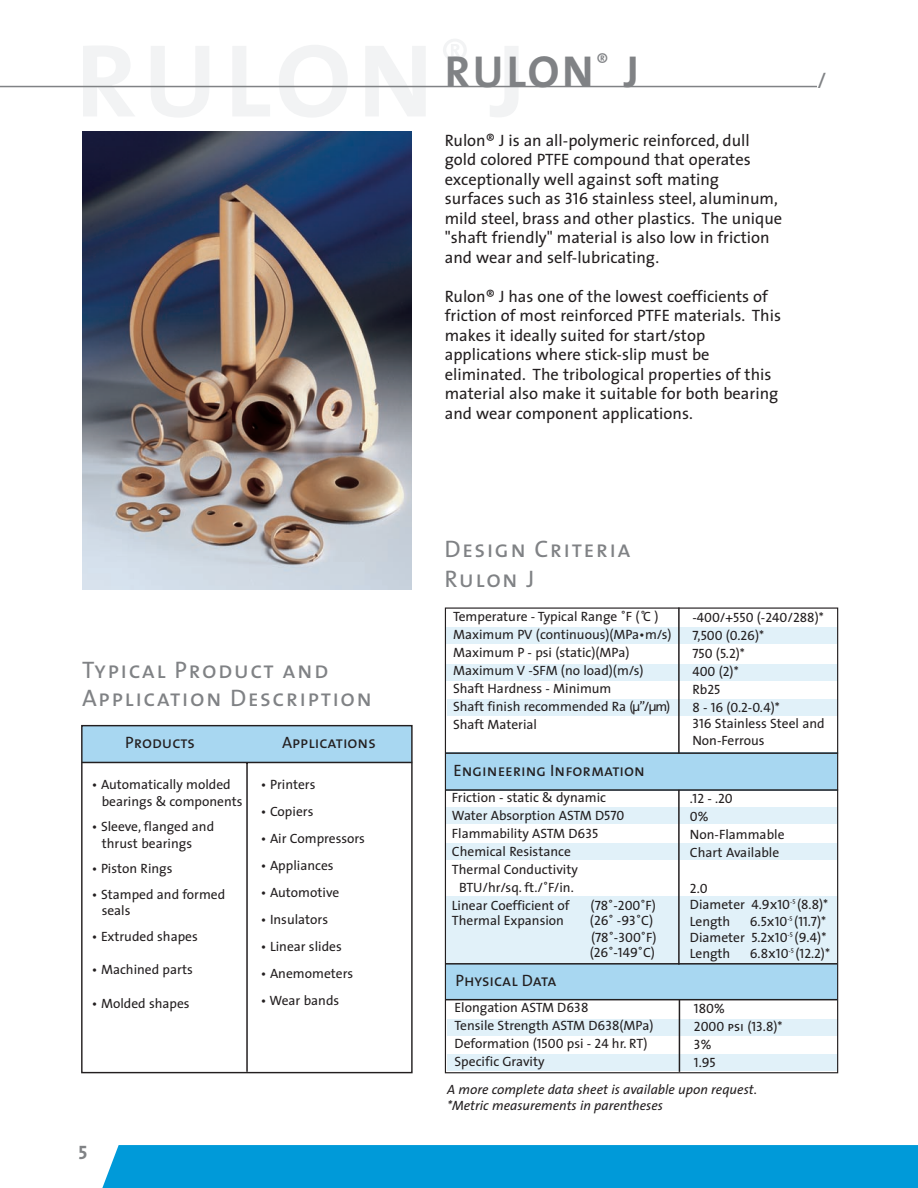
<style>
.page{position:relative;width:918px;height:1188px;background:#fff}
.page>*{position:absolute;margin:0;border:0;box-sizing:border-box;transform-origin:0 0}
.t1{font:45px "The Mix Bold Caps";letter-spacing:.06em;color:#808285}
.t2{font:24px/30px "The Sans Caps";letter-spacing:.06em;color:#808285}
.t3{font:22.5px "The Mix Caps";color:#808285}
.t4{font:19.5px "The Sans Bold Caps";color:#808285}
.t5{font:16.5px/19.5px "The Sans";color:#231f20}
.t6{font:16.5px "The Sans Caps";color:#231f20}
.t7{font:13.5px/18px "The Sans";color:#231f20}
.t8{font:13.5px/18px "The Sans Caps";color:#231f20}
.t9{font:italic 13.5px/16.2px "The Sans";color:#231f20}
.s1{font-family:"The Sans Caps"}
.s2{font-family:"The Sans"}
</style>
<div class="page">
<img style="left:82px;top:132px;width:330px;height:458px">
<hr style="left:0;top:86px;width:817px;height:1px;background:#808285">
<div style="left:102px;top:1145px;width:816px;height:43px;background:#009ad9"></div>
<div style="left:82px;top:726px;width:330px;height:36px;background:#a8d7f1"></div>
<div style="left:81px;top:725px;width:332px;height:348px;border:1px solid #231f20"></div>
<hr style="left:246px;top:762px;width:2px;height:310px;background:#231f20">
<hr style="left:82px;top:762px;width:330px;height:1px;background:#231f20">
<div style="left:447px;top:1054px;width:390px;height:17px;background:#e1f1f9"></div>
<div style="left:447px;top:1019px;width:390px;height:17px;background:#e1f1f9"></div>
<div style="left:446px;top:897px;width:391px;height:67px;background:#e1f1f9"></div>
<div style="left:446px;top:843px;width:391px;height:17px;background:#e1f1f9"></div>
<div style="left:446px;top:807px;width:391px;height:17px;background:#e1f1f9"></div>
<div style="left:447px;top:699px;width:390px;height:17px;background:#e1f1f9"></div>
<div style="left:445px;top:664px;width:392px;height:17px;background:#e1f1f9"></div>
<div style="left:445px;top:964px;width:393px;height:36px;background:#a8d7f1"></div>
<div style="left:446px;top:753px;width:392px;height:38px;background:#a8d7f1"></div>
<hr style="left:445px;top:752px;width:393px;height:2px;background:#231f20">
<hr style="left:445px;top:789px;width:393px;height:2px;background:#231f20">
<hr style="left:678px;top:790px;width:2px;height:175px;background:#231f20">
<hr style="left:446px;top:963px;width:391px;height:2px;background:#231f20">
<hr style="left:446px;top:999px;width:391px;height:1px;background:#231f20">
<hr style="left:679px;top:999px;width:1px;height:73px;background:#231f20">
<div style="left:446px;top:627px;width:391px;height:17px;background:#e1f1f9"></div>
<hr style="left:678px;top:608px;width:2px;height:146px;background:#231f20">
<h2 class="t2" style="left:82px;top:655px;width:292px;line-height:28.5px">Typical Product and<br>Application Description</h2>
<p class="t6" style="left:125px;top:733px;width:71px">Products</p>
<p class="t6" style="left:282px;top:733px;width:95px">Applications</p>
<p class="t7" style="left:102px;top:778px;width:142px;line-height:16.5px;text-indent:-10px">• Automatically molded bearings &amp; components</p>
<p class="t7" style="left:102px;top:820px;width:114px;line-height:16.5px;text-indent:-10px">• Sleeve, flanged and thrust bearings</p>
<p class="t7" style="left:92px;top:861px;width:82px">• Piston Rings</p>
<p class="t7" style="left:102px;top:887px;width:125px;line-height:16.5px;text-indent:-10px">• Stamped and formed seals</p>
<p class="t7" style="left:92px;top:929px;width:107px">• Extruded shapes</p>
<p class="t7" style="left:92px;top:962px;width:102px">• Machined parts</p>
<p class="t7" style="left:92px;top:996px;width:99px">• Molded shapes</p>
<p class="t7" style="left:261px;top:777px;width:56px">• Printers</p>
<p class="t7" style="left:261px;top:804px;width:54px">• Copiers</p>
<p class="t7" style="left:261px;top:831px;width:106px">• Air Compressors</p>
<p class="t7" style="left:261px;top:858px;width:74px">• Appliances</p>
<p class="t7" style="left:261px;top:885px;width:80px">• Automotive</p>
<p class="t7" style="left:261px;top:912px;width:69px">• Insulators</p>
<p class="t7" style="left:261px;top:939px;width:82px">• Linear slides</p>
<p class="t7" style="left:261px;top:966px;width:94px">• Anemometers</p>
<p class="t7" style="left:261px;top:993px;width:80px">• Wear bands</p>
<h3 class="t4" style="left:78px;top:1140px;width:10px">5</h3>
<h1 class="t1" style="left:445px;top:45px;width:195px">RULON<sup>®</sup> J</h1>
<p class="t5" style="left:445px;top:132px;width:339px">Rulon® J is an all-polymeric reinforced, dull gold colored PTFE compound that operates exceptionally well against soft mating surfaces such as <span class="s1">316</span> stainless steel, aluminum, mild steel, brass and other plastics. The unique "shaft friendly" material is also low in friction and wear and self-lubricating.</p>
<p class="t5" style="left:445px;top:288px;width:338px">Rulon® J has one of the lowest coefficients of friction of most reinforced PTFE materials. This makes it ideally suited for start/stop applications where stick-slip must be eliminated. The tribological properties of this material also make it suitable for both bearing and wear component applications.</p>
<h3 class="t3" style="left:817px;top:67px;width:11px">/</h3>
<h2 class="t2" style="left:444px;top:534px;width:188px">Design Criteria<br>Rulon J</h2>
<p class="t7" style="left:453px;top:609px;width:220px">Temperature - Typical Range ˚F (˚C )<br>Maximum PV (continuous)(MPa•m/s)<br>Maximum P - psi (static)(MPa)<br>Maximum V -SFM (no load)(m/s)<br>Shaft Hardness - Minimum<br>Shaft finish recommended Ra (µ”/µm)<br>Shaft Material</p>
<p class="t8" style="left:692px;top:608px;width:133px">-400/+550 (-240/288)*<br>7,500 (0.26)*<br>750 (5.2)*<br>400 (2)*</p>
<p class="t7" style="left:692px;top:681px;width:30px">Rb<span class="s1">25</span></p>
<p class="t8" style="left:692px;top:698px;width:89px">8 - 16 (0.2-0.4)*</p>
<p class="t7" style="left:692px;top:717px;width:134px;line-height:16.5px"><span class="s1">316</span> Stainless Steel and<br>Non-Ferrous</p>
<p class="t6" style="left:454px;top:760px;width:193px">Engineering Information</p>
<p class="t7" style="left:452px;top:790px;width:156px">Friction - static &amp; dynamic</p>
<p class="t7" style="left:452px;top:808px;width:174px">Water Absorption ASTM D<span class="s1">570</span></p>
<p class="t7" style="left:452px;top:826px;width:148px">Flammability ASTM D<span class="s1">635</span></p>
<p class="t7" style="left:452px;top:844px;width:121px">Chemical Resistance</p>
<p class="t7" style="left:452px;top:862px;width:128px">Thermal Conductivity</p>
<p class="t7" style="left:459px;top:880px;width:116px">BTU/hr/sq. ft./˚F/in.</p>
<p class="t7" style="left:452px;top:898px;width:119px">Linear Coefficient of</p>
<p class="t8" style="left:591px;top:897px;width:67px"><span class="s2">(</span>78˚-200<span class="s2">˚F)</span></p>
<p class="t7" style="left:452px;top:913px;width:114px">Thermal Expansion</p>
<p class="t8" style="left:590px;top:912px;width:68px;line-height:16.6px"><span class="s2">(</span>26˚ -93<span class="s2">˚C) (</span>78˚-300<span class="s2">˚F)</span></p>
<p class="t8" style="left:590px;top:943px;width:67px"><span class="s2">(</span>26˚-149˚C)</p>
<p class="t6" style="left:456px;top:971px;width:102px">Physical Data</p>
<p class="t7" style="left:455px;top:1000px;width:200px">Elongation ASTM D<span class="s1">638<br></span>Tensile Strength ASTM D<span class="s1">638(</span>MPa<span class="s1">)<br></span>Deformation (<span class="s1">1500</span> psi - <span class="s1">24</span> hr. RT)<br>Specific Gravity</p>
<p class="t8" style="left:690px;top:789px;width:44px">.12 - .20<br>0%</p>
<p class="t7" style="left:690px;top:826px;width:96px">Non-Flammable<br>Chart Available</p>
<p class="t8" style="left:690px;top:880px;width:140px;line-height:16.5px">2.0<br><span class="s2">Diameter</span> 4.9x10<sup>-5</sup> (8.8)*</p>
<p class="t7" style="left:690px;top:913px;width:42px">Length</p>
<p class="t8" style="left:690px;top:913px;width:138px;line-height:16.5px;text-align:right">6.5x10<sup>-5</sup> (11.7)*<br><span class="s2">Diameter</span> 5.2x10<sup>-5</sup> (9.4)*</p>
<p class="t7" style="left:690px;top:946px;width:42px">Length</p>
<p class="t8" style="left:750px;top:944px;width:82px">6.8x10<sup>-5</sup> (12.2)*</p>
<p class="t8" style="left:694px;top:999px;width:90px">180%<br>2000 psi (13.8)*<br>3%<br>1.95</p>
<p class="t9" style="left:447px;top:1082px;width:311px">A more complete data sheet is available upon request. *Metric measurements in parentheses</p>
</div>
